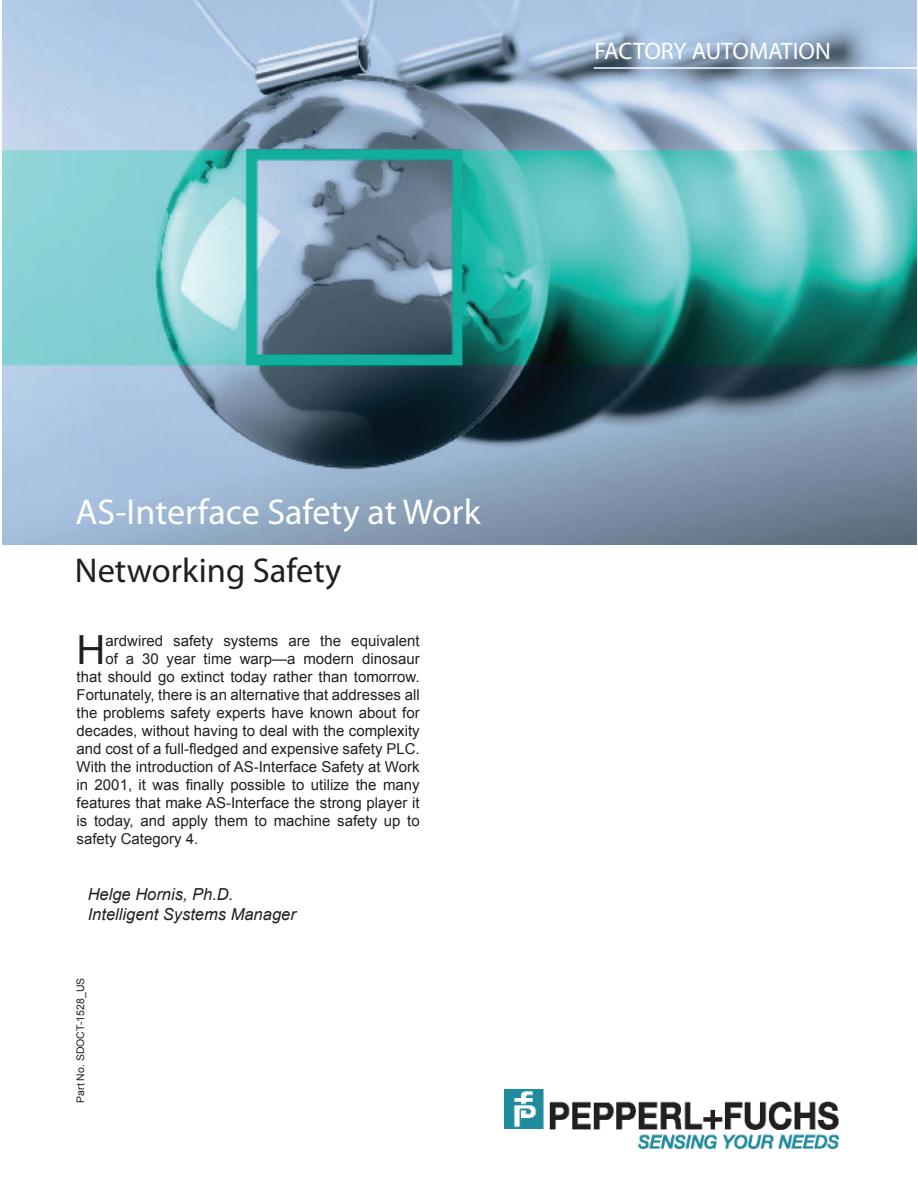
<style>
.page{position:relative;width:918px;height:1188px;background:#fff}
.page>*{position:absolute;margin:0;border:0;box-sizing:border-box;transform-origin:0 0}
.t1{font:40.2px "Arial";color:#231f20}
.t2{font:36px "Myriad Pro";color:#fff}
.t3{font:34.5px "Myriad Pro";color:#231f20}
.t4{font:24px "Myriad Pro";letter-spacing:-.01em;color:#fff}
.t5{font:italic 16.5px/19.8px "Arial";color:#231f20}
.t6{font:15px "Arial";color:#231f20}
.t7{font:10.5px "Arial";color:#231f20}
</style>
<div class="page">
<img style="left:3px;top:0;width:913px;height:545px">
<hr style="left:594px;top:67px;width:324px;height:2px;background:#fff">
<img style="left:505px;top:1090px;width:333px;height:58px">
<h3 class="t4" style="left:594px;top:37px;width:238px">FACTORY AUTOMATION</h3>
<h2 class="t2" style="left:76px;top:490px;width:407px">AS-Interface Safety at Work</h2>
<h3 class="t3" style="left:75px;top:549px;width:268px">Networking Safety</h3>
<h1 class="t1" style="left:77px;top:624px;width:30px">H</h1>
<p class="t6" style="left:106px;top:631px;width:316px">ardwired safety systems are the equivalent</p>
<p class="t6" style="left:106px;top:649px;width:316px">of a 30 year time warp—a modern dinosaur</p>
<p class="t6" style="left:77px;top:667px;width:345px">that should go extinct today rather than tomorrow.</p>
<p class="t6" style="left:77px;top:685px;width:345px">Fortunately, there is an alternative that addresses all</p>
<p class="t6" style="left:77px;top:703px;width:345px">the problems safety experts have known about for</p>
<p class="t6" style="left:77px;top:721px;width:345px">decades, without having to deal with the complexity</p>
<p class="t6" style="left:77px;top:739px;width:345px">and cost of a full-fledged and expensive safety PLC.</p>
<p class="t6" style="left:77px;top:757px;width:345px">With the introduction of AS-Interface Safety at Work</p>
<p class="t6" style="left:77px;top:775px;width:345px">in 2001, it was finally possible to utilize the many</p>
<p class="t6" style="left:77px;top:793px;width:345px">features that make AS-Interface the strong player it</p>
<p class="t6" style="left:77px;top:811px;width:345px">is today, and apply them to machine safety up to</p>
<p class="t6" style="left:77px;top:829px;width:123px">safety Category 4.</p>
<p class="t5" style="left:88px;top:884px;width:210px">Helge Hornis, Ph.D.<br>Intelligent Systems Manager</p>
<p class="t7" style="left:74px;top:1103px;width:126px;rotate:-90deg">Part No. SDOCT-1528_US</p>
</div>
